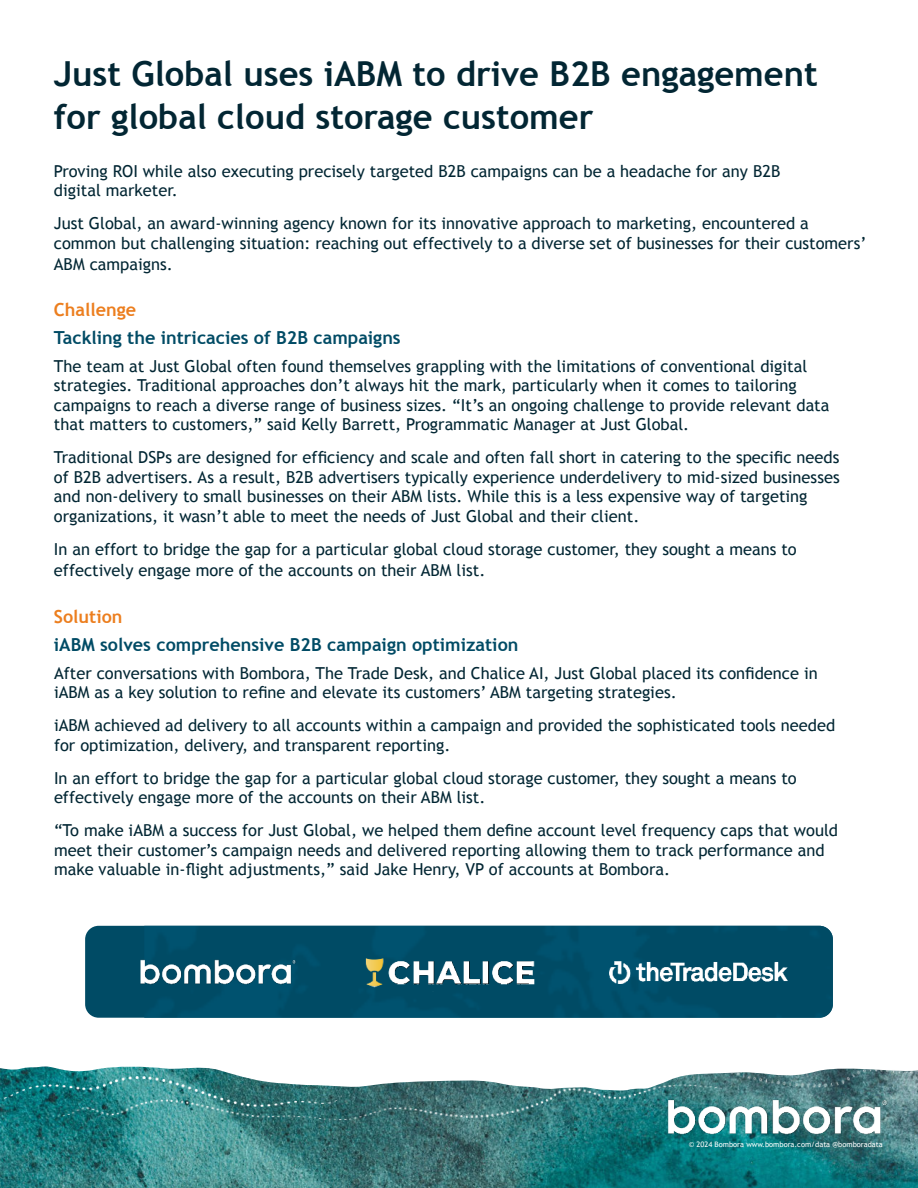
<style>
.page{position:relative;width:918px;height:1188px;background:#fff}
.page>*{position:absolute;margin:0;border:0;box-sizing:border-box;transform-origin:0 0}
.t1{font:700 34.5px/43.5px "Trebuchet MS";color:#022633}
.t2{font:700 18px "Trebuchet MS";color:#004b65}
.t3{font:700 18px "Trebuchet MS";color:#ec7e1e}
.t4{font:16.5px/19.5px "Trebuchet MS";color:#022633}
.t5{font:7.5px "Trebuchet MS";color:#fff}
</style>
<div class="page">
<img style="left:0;top:1066px;width:918px;height:122px">
<img style="left:47px;top:1076px;width:642px;height:60px">
<img style="left:0;top:1076px;width:341px;height:31px">
<img style="left:689px;top:1068px;width:229px;height:36px">
<img style="left:657px;top:1087px;width:239px;height:55px">
<div style="left:85px;top:926px;width:748px;height:92px;background:#004b65;border-radius:14px"></div>
<img style="left:144px;top:926px;width:689px;height:92px">
<img style="left:364px;top:950px;width:171px;height:43px">
<img style="left:140px;top:950px;width:162px;height:43px">
<img style="left:606px;top:950px;width:184px;height:43px">
<h1 class="t1" style="left:54px;top:55px;width:765px">Just Global uses iABM to drive B2B engagement for global cloud storage customer</h1>
<p class="t4" style="left:54px;top:163px;width:728px">Proving ROI while also executing precisely targeted B2B campaigns can be a headache for any B2B digital marketer.</p>
<p class="t4" style="left:54px;top:215px;width:814px">Just Global, an award-winning agency known for its innovative approach to marketing, encountered a common but challenging situation: reaching out effectively to a diverse set of businesses for their customers’</p>
<p class="t4" style="left:54px;top:256px;width:120px">ABM campaigns.</p>
<p class="t3" style="left:54px;top:302px;width:84px">Challenge</p>
<p class="t2" style="left:54px;top:331px;width:348px">Tackling the intricacies of B2B campaigns</p>
<p class="t4" style="left:54px;top:358px;width:777px">The team at Just Global often found themselves grappling with the limitations of conventional digital strategies. Traditional approaches don’t always hit the mark, particularly when it comes to tailoring campaigns to reach a diverse range of business sizes. “It’s an ongoing challenge to provide relevant data that matters to customers,” said Kelly Barrett, Programmatic Manager at Just Global.</p>
<p class="t4" style="left:54px;top:448px;width:787px">Traditional DSPs are designed for efficiency and scale and often fall short in catering to the specific needs of B2B advertisers. As a result, B2B advertisers typically experience underdelivery to mid-sized businesses and non-delivery to small businesses on their ABM lists. While this is a less expensive way of targeting organizations, it wasn’t able to meet the needs of Just Global and their client.</p>
<p class="t4" style="left:54px;top:540px;width:744px;line-height:21px">In an effort to bridge the gap for a particular global cloud storage customer, they sought a means to effectively engage more of the accounts on their ABM list.</p>
<p class="t3" style="left:54px;top:609px;width:70px">Solution</p>
<p class="t2" style="left:54px;top:638px;width:466px">iABM solves comprehensive B2B campaign optimization</p>
<p class="t4" style="left:54px;top:663px;width:765px">After conversations with Bombora, The Trade Desk, and Chalice AI, Just Global placed its confidence in iABM as a key solution to refine and elevate its customers’ ABM targeting strategies.</p>
<p class="t4" style="left:54px;top:717px;width:783px">iABM achieved ad delivery to all accounts within a campaign and provided the sophisticated tools needed for optimization, delivery, and transparent reporting.</p>
<p class="t4" style="left:54px;top:770px;width:744px">In an effort to bridge the gap for a particular global cloud storage customer, they sought a means to effectively engage more of the accounts on their ABM list.</p>
<p class="t4" style="left:54px;top:821px;width:786px">“To make iABM a success for Just Global, we helped them define account level frequency caps that would meet their customer’s campaign needs and delivered reporting allowing them to track performance and make valuable in-flight adjustments,” said Jake Henry, VP of accounts at Bombora.</p>
<p class="t5" style="left:689px;top:1142px;width:195px">© 2024 Bombora www.bombora.com/data @bomboradata</p>
</div>
